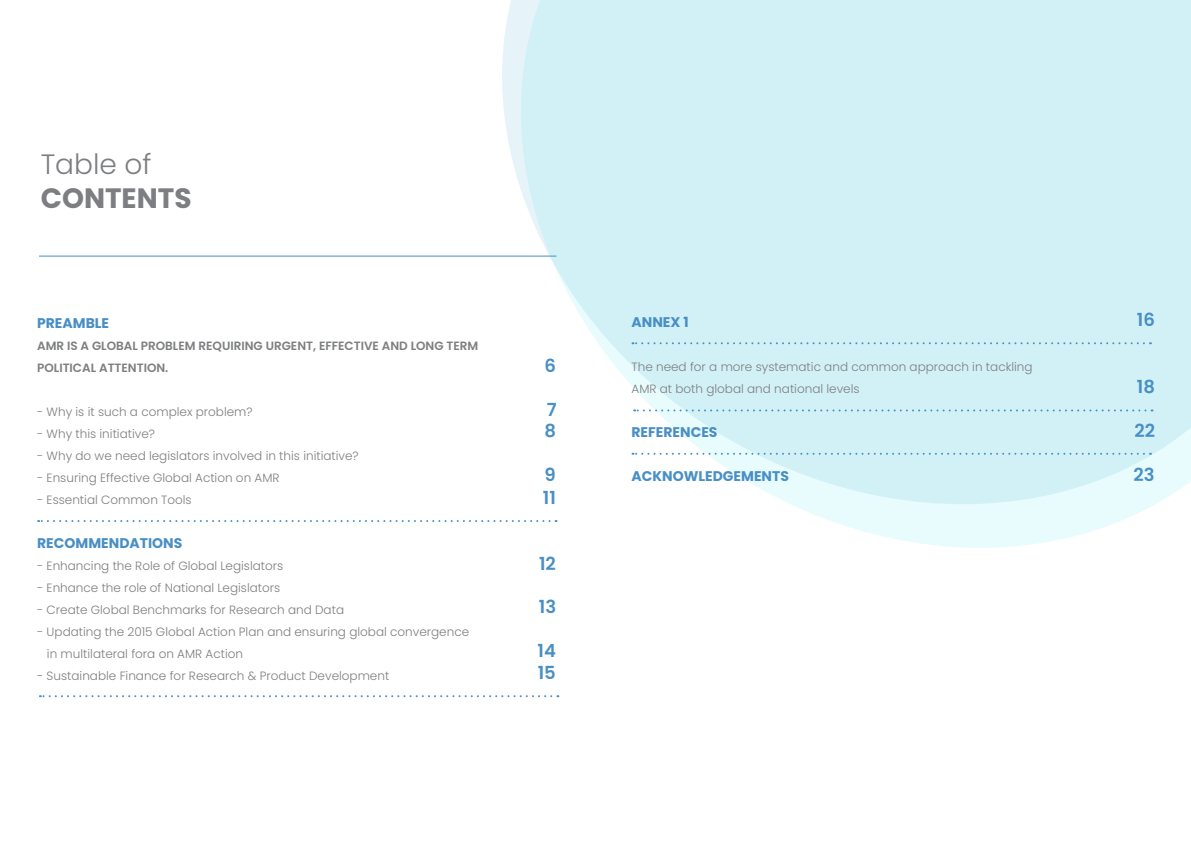
<style>
.page{position:relative;width:1191px;height:842px;background:#fff}
.page>*{position:absolute;margin:0;border:0;box-sizing:border-box;transform-origin:0 0}
.t1{font:700 28px "Poppins";color:#7d7e81}
.t2{font:300 28px "Poppins";color:#7d7e81}
.t3{font:600 18px/21.8px "Poppins";color:#488fc5}
.t4{font:700 14px "Poppins";color:#488fc5}
.t5{font:300 12px/22px "Poppins";color:#7d7e80}
.t6{font:600 12px/22px "Poppins";color:#7d7e80}
</style>
<div class="page">
<svg style="left:445px;top:0;width:746px;height:548px;fill:#d2f1f7"></svg>
<svg style="left:634px;top:409px;width:511px;height:2px"></svg>
<hr style="left:39px;top:256px;width:517px;height:1px;background:#498fc5">
<svg style="left:38px;top:520px;width:511px;height:2px"></svg>
<svg style="left:40px;top:695px;width:511px;height:2px"></svg>
<svg style="left:632px;top:342px;width:512px;height:2px"></svg>
<svg style="left:632px;top:453px;width:512px;height:2px"></svg>
<h1 class="t2" style="left:41px;top:148px;width:112px">Table of</h1>
<h1 class="t1" style="left:41px;top:182px;width:152px">CONTENTS</h1>
<p class="t4" style="left:37px;top:315px;width:74px">PREAMBLE</p>
<p class="t6" style="left:37px;top:335px;width:443px">AMR IS A GLOBAL PROBLEM REQUIRING URGENT, EFFECTIVE AND LONG TERM<br>POLITICAL ATTENTION.</p>
<p class="t5" style="left:37px;top:401px;width:217px">- Why is it such a complex problem?</p>
<p class="t5" style="left:37px;top:423px;width:119px">- Why this initiative?</p>
<p class="t5" style="left:37px;top:445px;width:323px">- Why do we need legislators involved in this initiative?</p>
<p class="t5" style="left:37px;top:467px;width:244px">- Ensuring Effective Global Action on AMR</p>
<p class="t5" style="left:37px;top:489px;width:156px">- Essential Common Tools</p>
<p class="t4" style="left:37px;top:535px;width:147px">RECOMMENDATIONS</p>
<p class="t5" style="left:37px;top:555px;width:248px">- Enhancing the Role of Global Legislators</p>
<p class="t5" style="left:37px;top:577px;width:245px">- Enhance the role of National Legislators</p>
<p class="t5" style="left:37px;top:599px;width:308px">- Create Global Benchmarks for Research and Data</p>
<p class="t5" style="left:47px;top:621px;width:424px;text-indent:-10px">- Updating the 2015 Global Action Plan and ensuring global convergence in multilateral fora on AMR Action</p>
<p class="t5" style="left:37px;top:665px;width:354px">- Sustainable Finance for Research &amp; Product Development</p>
<h2 class="t3" style="left:544px;top:355px;width:13px">6</h2>
<h2 class="t3" style="left:544px;top:398px;width:14px">7<br>8</h2>
<h2 class="t3" style="left:544px;top:464px;width:13px">9</h2>
<h2 class="t3" style="left:543px;top:487px;width:15px">11</h2>
<h2 class="t3" style="left:539px;top:553px;width:18px">12</h2>
<h2 class="t3" style="left:539px;top:596px;width:19px">13</h2>
<h2 class="t3" style="left:537px;top:640px;width:20px">14</h2>
<h2 class="t3" style="left:538px;top:662px;width:20px">15</h2>
<p class="t4" style="left:631px;top:314px;width:59px">ANNEX 1</p>
<p class="t5" style="left:631px;top:356px;width:402px">The need for a more systematic and common approach in tackling<br>AMR at both global and national levels</p>
<p class="t4" style="left:631px;top:424px;width:88px">REFERENCES</p>
<p class="t4" style="left:631px;top:468px;width:159px">ACKNOWLEDGEMENTS</p>
<h2 class="t3" style="left:1137px;top:309px;width:20px">16</h2>
<h2 class="t3" style="left:1136px;top:376px;width:20px">18</h2>
<h2 class="t3" style="left:1134px;top:419px;width:22px">22</h2>
<h2 class="t3" style="left:1133px;top:464px;width:23px">23</h2>
</div>
